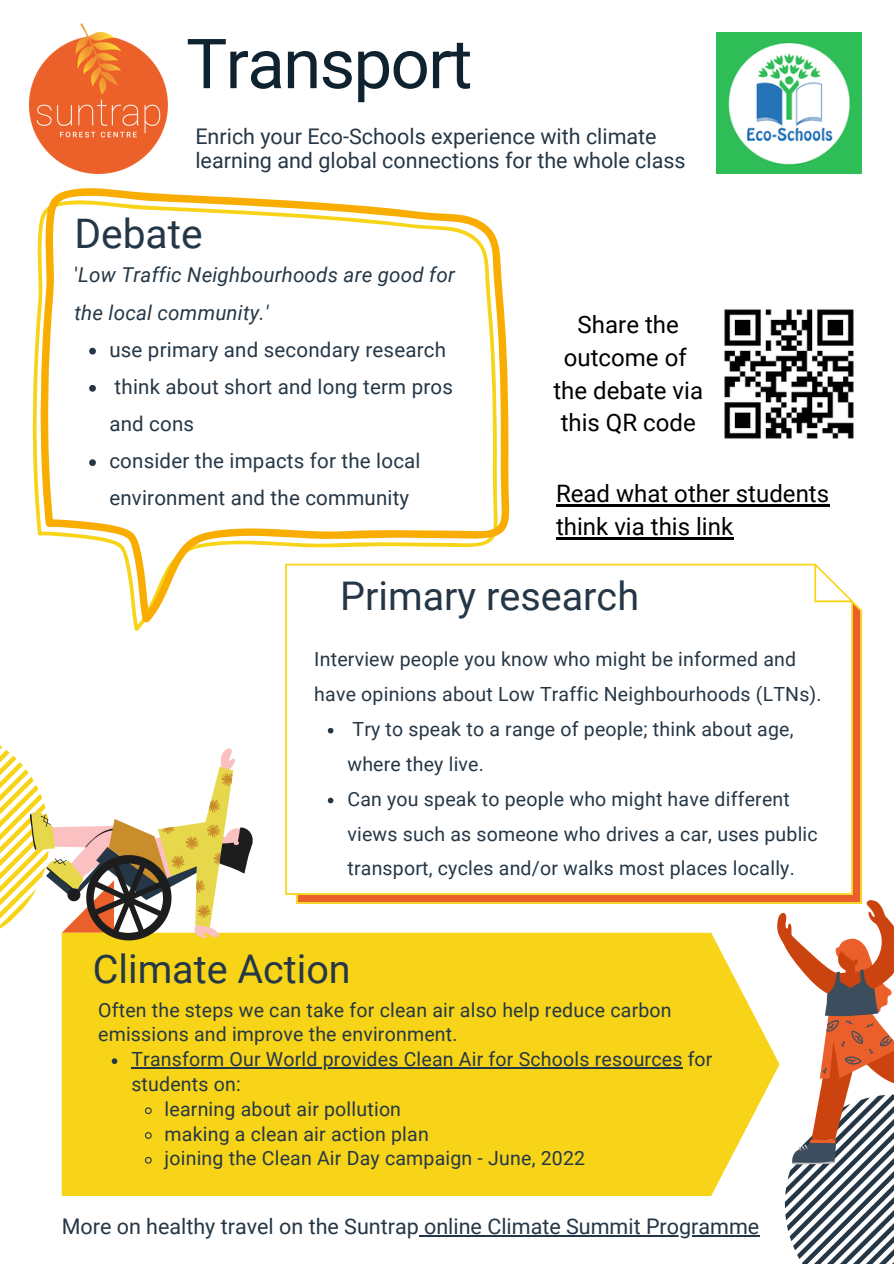
<style>
.page{position:relative;width:894px;height:1264px;background:#fff}
.page>*{position:absolute;margin:0;border:0;box-sizing:border-box;transform-origin:0 0}
.t1{font:69px "Roboto";letter-spacing:-.025em;color:#0f2230}
.t2{font:40.65px "Roboto";color:#253746}
.t3{font:39.45px "Roboto";color:#253746}
.t4{font:24px/32.7px "Roboto";color:#000;text-align:center}
.t5{font:21.45px/23.7px "Roboto";color:#253746}
.t6{font:20.55px/37.2px "Roboto";letter-spacing:.01em;color:#253746}
.t7{font:italic 20.55px/37.2px "Roboto";letter-spacing:.01em;color:#253746}
.t8{font:19.5px/35px "Roboto";letter-spacing:.01em;color:#253746}
.s1{font-style:normal}
</style>
<div class="page">
<svg style="left:777px;top:899px;width:116px;height:364px"></svg>
<svg style="left:33px;top:220px;width:111px;height:411px"></svg>
<svg style="left:40px;top:188px;width:469px;height:435px"></svg>
<svg style="left:285px;top:563px;width:576px;height:341px"></svg>
<div style="left:62px;top:932px;width:717px;height:263px;background:#f7d417"></div>
<img style="left:30px;top:24px;width:137px;height:150px">
<img style="left:716px;top:33px;width:145px;height:141px">
<svg style="left:0;top:745px;width:255px;height:202px"></svg>
<img style="left:724px;top:309px;width:130px;height:130px">
<svg style="left:89px;top:348px;width:7px;height:6px"></svg>
<svg style="left:89px;top:385px;width:7px;height:7px"></svg>
<svg style="left:89px;top:459px;width:7px;height:7px"></svg>
<svg style="left:328px;top:728px;width:5px;height:5px"></svg>
<svg style="left:328px;top:797px;width:5px;height:6px"></svg>
<hr style="left:418px;top:1235px;width:341px;height:1px;background:#253746">
<svg style="left:112px;top:1058px;width:5px;height:5px"></svg>
<hr style="left:131px;top:1067px;width:551px;height:1px;background:#253746">
<svg style="left:144px;top:1106px;width:8px;height:8px"></svg>
<svg style="left:144px;top:1131px;width:8px;height:8px"></svg>
<svg style="left:144px;top:1156px;width:8px;height:8px"></svg>
<hr style="left:556px;top:504px;width:273px;height:3px;background:#000">
<hr style="left:556px;top:537px;width:177px;height:2px;background:#000">
<p class="t1" style="left:186px;top:24px;width:288px">Transport</p>
<p class="t5" style="left:195px;top:125px;width:491px">Enrich your Eco-Schools experience with climate learning and global connections for the whole class</p>
<p class="t2" style="left:74px;top:210px;width:130px">Debate</p>
<p class="t7" style="left:74px;top:257px;width:382px"><span class="s1">'</span>Low Traffic Neighbourhoods are good for the local community.'</p>
<p class="t6" style="left:109px;top:331px;width:338px">use primary and secondary research</p>
<p class="t6" style="left:109px;top:368px;width:345px">think about short and long term pros and cons</p>
<p class="t6" style="left:109px;top:442px;width:312px">consider the impacts for the local environment and the community</p>
<p class="t4" style="left:563px;top:309px;width:124px">Share the outcome of</p>
<p class="t4" style="left:553px;top:374px;width:151px">the debate via this QR code</p>
<p class="t4" style="left:556px;top:477px;width:274px;text-align:left">Read what other students think via this link</p>
<p class="t3" style="left:340px;top:573px;width:300px">Primary research</p>
<p class="t8" style="left:314px;top:641px;width:509px">Interview people you know who might be informed and have opinions about Low Traffic Neighbourhoods (LTNs).</p>
<p class="t8" style="left:347px;top:711px;width:447px">Try to speak to a range of people; think about age, where they live.</p>
<p class="t8" style="left:347px;top:781px;width:471px">Can you speak to people who might have different views such as someone who drives a car, uses public transport, cycles and/or walks most places locally.</p>
<p class="t3" style="left:93px;top:946px;width:259px">Climate Action</p>
<p class="t8" style="left:98px;top:997px;width:575px;line-height:24.8px">Often the steps we can take for clean air also help reduce carbon emissions and improve the environment.</p>
<p class="t8" style="left:131px;top:1047px;width:582px;line-height:24.8px">Transform Our World provides Clean Air for Schools resources for students on:</p>
<p class="t8" style="left:164px;top:1091px;width:238px">learning about air pollution</p>
<p class="t8" style="left:164px;top:1116px;width:265px">making a clean air action plan</p>
<p class="t8" style="left:164px;top:1141px;width:422px">joining the Clean Air Day campaign - June, 2022</p>
<p class="t5" style="left:62px;top:1214px;width:699px">More on healthy travel on the Suntrap online Climate Summit Programme</p>
</div>
